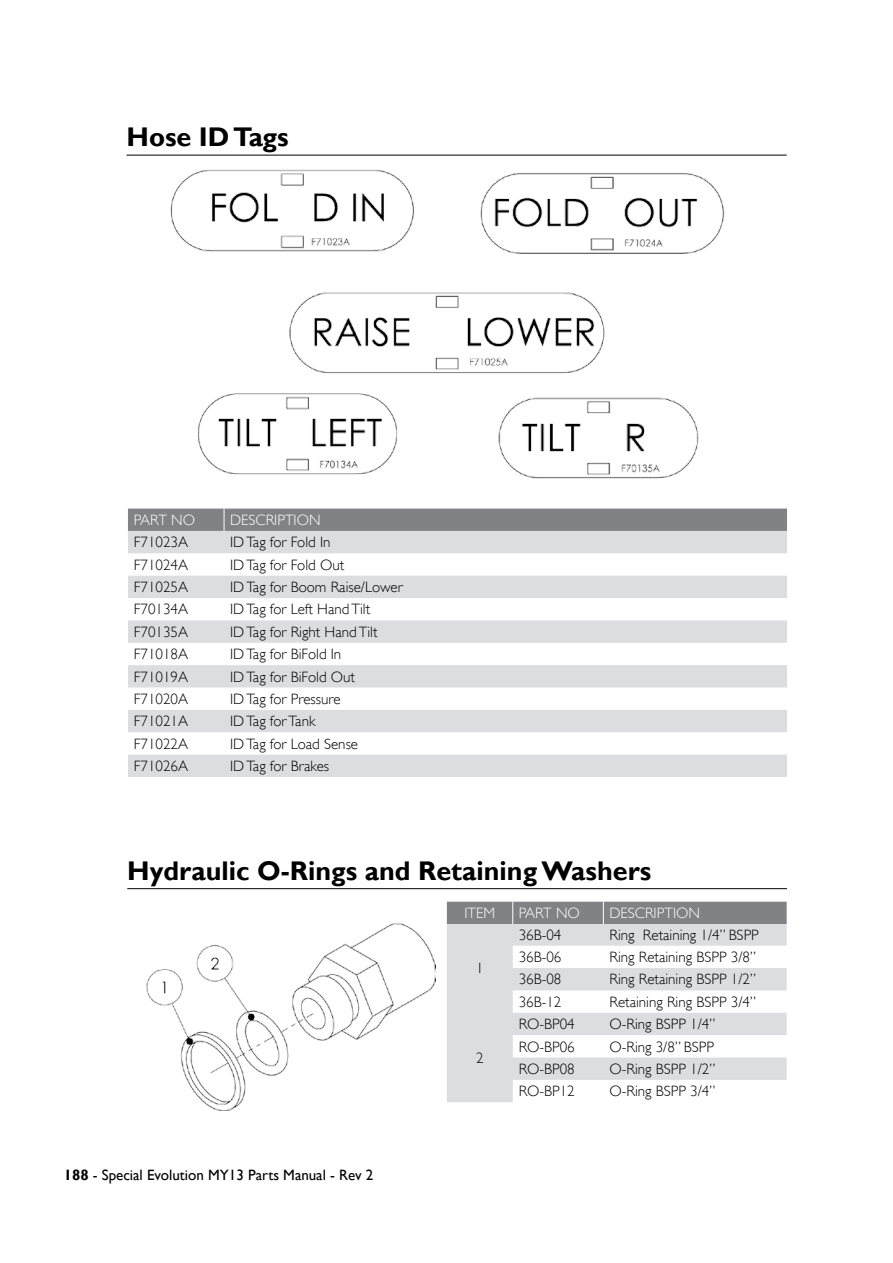
<style>
.page{position:relative;width:893px;height:1263px;background:#fff}
.page>*{position:absolute;margin:0;border:0;box-sizing:border-box;transform-origin:0 0}
.t1{font:700 27px "Gill Sans";color:#000}
.t2{font:300 15px "Gill Sans";color:#000}
.t3{font:15px "Gill Sans";color:#000}
.t4{font:300 15px "Gill Sans";color:#fff}
.s1{font-weight:700}
</style>
<div class="page">
<svg style="left:447px;top:924px;width:340px;height:178px;fill:#dcddde"></svg>
<div style="left:447px;top:902px;width:340px;height:22px;background:#808285"></div>
<img style="left:146px;top:923px;width:290px;height:188px">
<img style="left:170px;top:169px;width:245px;height:83px">
<img style="left:480px;top:173px;width:245px;height:81px">
<img style="left:289px;top:292px;width:316px;height:82px">
<img style="left:197px;top:393px;width:201px;height:82px">
<img style="left:498px;top:397px;width:201px;height:82px">
<svg style="left:128px;top:531px;width:659px;height:246px;fill:#dcddde"></svg>
<div style="left:128px;top:509px;width:659px;height:22px;background:#808285"></div>
<hr style="left:127px;top:155px;width:660px;height:1px;background:#000">
<hr style="left:127px;top:888px;width:660px;height:1px;background:#000">
<h1 class="t1" style="left:127px;top:121px;width:164px">Hose ID Tags</h1>
<p class="t4" style="left:134px;top:511px;width:63px">PART NO</p>
<p class="t4" style="left:230px;top:511px;width:27px">DESCRI</p>
<p class="t4" style="left:277px;top:511px;width:45px">PTION</p>
<p class="t2" style="left:134px;top:533px;width:55px">F71023A</p>
<p class="t2" style="left:230px;top:533px;width:102px">ID Tag for Fold I n</p>
<p class="t2" style="left:134px;top:556px;width:55px">F71024A</p>
<p class="t2" style="left:230px;top:556px;width:116px">ID Tag for Fold Out</p>
<p class="t2" style="left:134px;top:578px;width:55px">F71025A</p>
<p class="t2" style="left:230px;top:578px;width:175px">ID Tag for Boom Raise/Lower</p>
<p class="t2" style="left:134px;top:601px;width:55px">F70134A</p>
<p class="t2" style="left:230px;top:601px;width:142px">ID Tag for Left H and Tilt</p>
<p class="t2" style="left:134px;top:623px;width:55px">F70135A</p>
<p class="t2" style="left:230px;top:623px;width:149px">ID Tag for Right H and Tilt</p>
<p class="t2" style="left:134px;top:645px;width:55px">F71018A</p>
<p class="t2" style="left:230px;top:645px;width:113px">ID Tag for BiFold I n</p>
<p class="t2" style="left:134px;top:668px;width:55px">F71019A</p>
<p class="t2" style="left:230px;top:668px;width:127px">ID Tag for BiFold Out</p>
<p class="t2" style="left:134px;top:690px;width:55px">F71020A</p>
<p class="t2" style="left:230px;top:690px;width:112px">ID Tag for Pressure</p>
<p class="t2" style="left:134px;top:712px;width:55px">F71021A</p>
<p class="t2" style="left:230px;top:712px;width:87px">ID Tag for Tank</p>
<p class="t2" style="left:134px;top:735px;width:55px">F71022A</p>
<p class="t2" style="left:230px;top:735px;width:130px">ID Tag for Load Sense</p>
<p class="t2" style="left:134px;top:757px;width:55px">F71026A</p>
<p class="t2" style="left:230px;top:757px;width:101px">ID Tag for Brakes</p>
<h1 class="t1" style="left:127px;top:855px;width:526px">Hydraulic O-Rings and Retaining Washers</h1>
<p class="t4" style="left:464px;top:904px;width:32px">ITEM</p>
<p class="t4" style="left:519px;top:904px;width:63px">PART NO</p>
<p class="t4" style="left:609px;top:904px;width:27px">DESCRI</p>
<p class="t4" style="left:657px;top:904px;width:45px">PTION</p>
<p class="t3" style="left:64px;top:1166px;width:311px"><span class="s1">188</span> - Special Evolution MY13 Parts Manual - Rev 2</p>
<p class="t2" style="left:476px;top:959px;width:9px">1</p>
<p class="t2" style="left:476px;top:1049px;width:9px">2</p>
<p class="t2" style="left:519px;top:926px;width:44px">36B-04</p>
<p class="t2" style="left:609px;top:926px;width:151px">Ring Retaining 1/4” BSPP</p>
<p class="t2" style="left:519px;top:948px;width:44px">36B-06</p>
<p class="t2" style="left:609px;top:948px;width:148px">Ring Retaining BSPP 3/8”</p>
<p class="t2" style="left:519px;top:971px;width:44px">36B-08</p>
<p class="t2" style="left:609px;top:971px;width:148px">Ring Retaining BSPP 1/2”</p>
<p class="t2" style="left:519px;top:993px;width:44px">36B-12</p>
<p class="t2" style="left:609px;top:993px;width:148px">Retaining Ring BSPP 3/4”</p>
<p class="t2" style="left:519px;top:1015px;width:58px">RO-BP04</p>
<p class="t2" style="left:609px;top:1015px;width:108px">O-Ring BSPP 1/4”</p>
<p class="t2" style="left:519px;top:1038px;width:58px">RO-BP06</p>
<p class="t2" style="left:609px;top:1038px;width:106px">O-Ring 3/8” BSPP</p>
<p class="t2" style="left:519px;top:1060px;width:58px">RO-BP08</p>
<p class="t2" style="left:609px;top:1060px;width:108px">O-Ring BSPP 1/2”</p>
<p class="t2" style="left:519px;top:1082px;width:58px">RO-BP12</p>
<p class="t2" style="left:609px;top:1082px;width:108px">O-Ring BSPP 3/4”</p>
</div>
